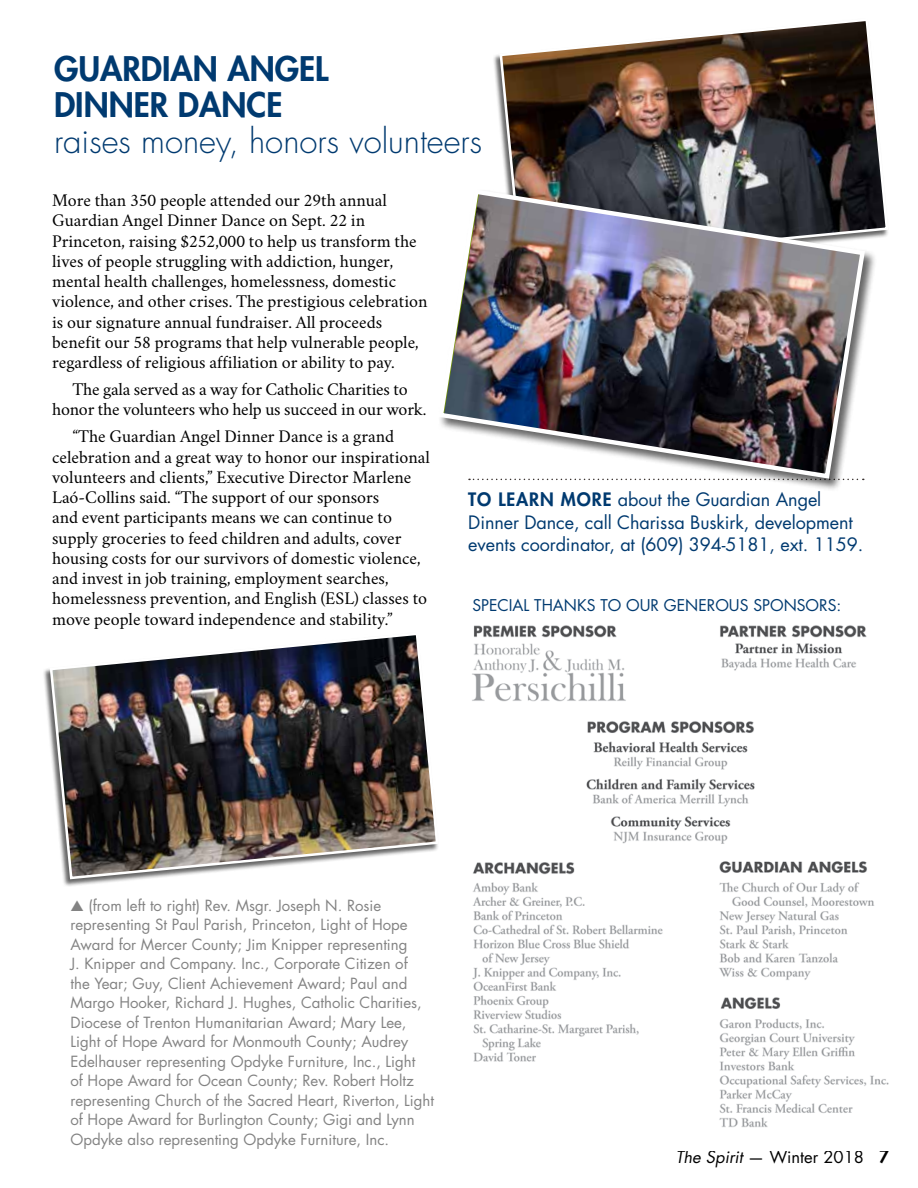
<style>
.page{position:relative;width:918px;height:1188px;background:#fff}
.page>*{position:absolute;margin:0;border:0;box-sizing:border-box;transform-origin:0 0}
.t1{font:300 33px "Futura Std";color:#003a70}
.t2{font:800 33px/36px "Futura Std";color:#003a70}
.t3{font:18px/20.2px "Crimson";color:#000}
.t4{font:18px/22.5px "Futura Std";letter-spacing:-.005em;color:#003a70}
.t5{font:16.5px "Futura Std";color:#000}
.t6{font:15.75px "Futura Std";color:#003a70}
.t7{font:15px/19.5px "Futura Std";color:#838383}
.s1{font-weight:800}
.s2{font-style:italic}
.s3{font-weight:800;font-size:18px}
</style>
<div class="page">
<div style="left:43px;top:633px;width:396px;height:254px;background:#000;opacity:.6"></div>
<img style="left:48px;top:633px;width:391px;height:248px">
<img style="left:498px;top:21px;width:390px;height:217px">
<img style="left:472px;top:625px;width:417px;height:503px">
<div style="left:438px;top:189px;width:440px;height:302px;background:#000;opacity:.6"></div>
<img style="left:438px;top:187px;width:429px;height:294px">
<h1 class="t2" style="left:54px;top:51px;width:276px">GUARDIAN ANGEL<br>DINNER DANCE</h1>
<h1 class="t1" style="left:54px;top:121px;width:430px">raises money, honors volunteers</h1>
<p class="t3" style="left:52px;top:188px;width:377px">More than 350 people attended our 29th annual Guardian Angel Dinner Dance on Sept. 22 in Princeton, raising $252,000 to help us transform the lives of people struggling with addiction, hunger, mental health challenges, homelessness, domestic violence, and other crises. The prestigious celebration is our signature annual fundraiser. All proceeds benefit our 58 programs that help vulnerable people, regardless of religious affiliation or ability to pay.</p>
<p class="t3" style="left:52px;top:377px;width:376px;text-align:center">The gala served as a way for Catholic Charities to honor the volunteers who help us succeed in our work.</p>
<p class="t3" style="left:52px;top:424px;width:379px;text-indent:20px">“The Guardian Angel Dinner Dance is a grand celebration and a great way to honor our inspirational volunteers and clients,” Executive Director Marlene Laó-Collins said. “The support of our sponsors<br>and event participants means we can continue to supply groceries to feed children and adults, cover housing costs for our survivors of domestic violence, and invest in job training, employment searches, homelessness prevention, and English (ESL) classes to move people toward independence and stability.”</p>
<p class="t4" style="left:468px;top:488px;width:396px"><span class="s1">TO LEARN MORE</span> about the Guardian Angel<br>Dinner Dance, call Charissa Buskirk, development events coordinator, at (609) 394-5181, ext. 1159.</p>
<p class="t6" style="left:472px;top:595px;width:371px">SPECIAL THANKS TO OUR GENEROUS SPONSORS:</p>
<p class="t7" style="left:70px;top:896px;width:365px">▲ (from left to right) Rev. Msgr. Joseph N. Rosie representing St Paul Parish, Princeton, Light of Hope Award for Mercer County; Jim Knipper representing<br>J. Knipper and Company. Inc., Corporate Citizen of<br>the Year; Guy, Client Achievement Award; Paul and Margo Hooker, Richard J. Hughes, Catholic Charities, Diocese of Trenton Humanitarian Award; Mary Lee, Light of Hope Award for Monmouth County; Audrey Edelhauser representing Opdyke Furniture, Inc., Light<br>of Hope Award for Ocean County; Rev. Robert Holtz representing Church of the Sacred Heart, Riverton, Light of Hope Award for Burlington County; Gigi and Lynn Opdyke also representing Opdyke Furniture, Inc.</p>
<p class="t5" style="left:676px;top:1147px;width:215px"><span class="s2">The Spirit</span> — Winter 2018 <span class="s3">7</span></p>
</div>
